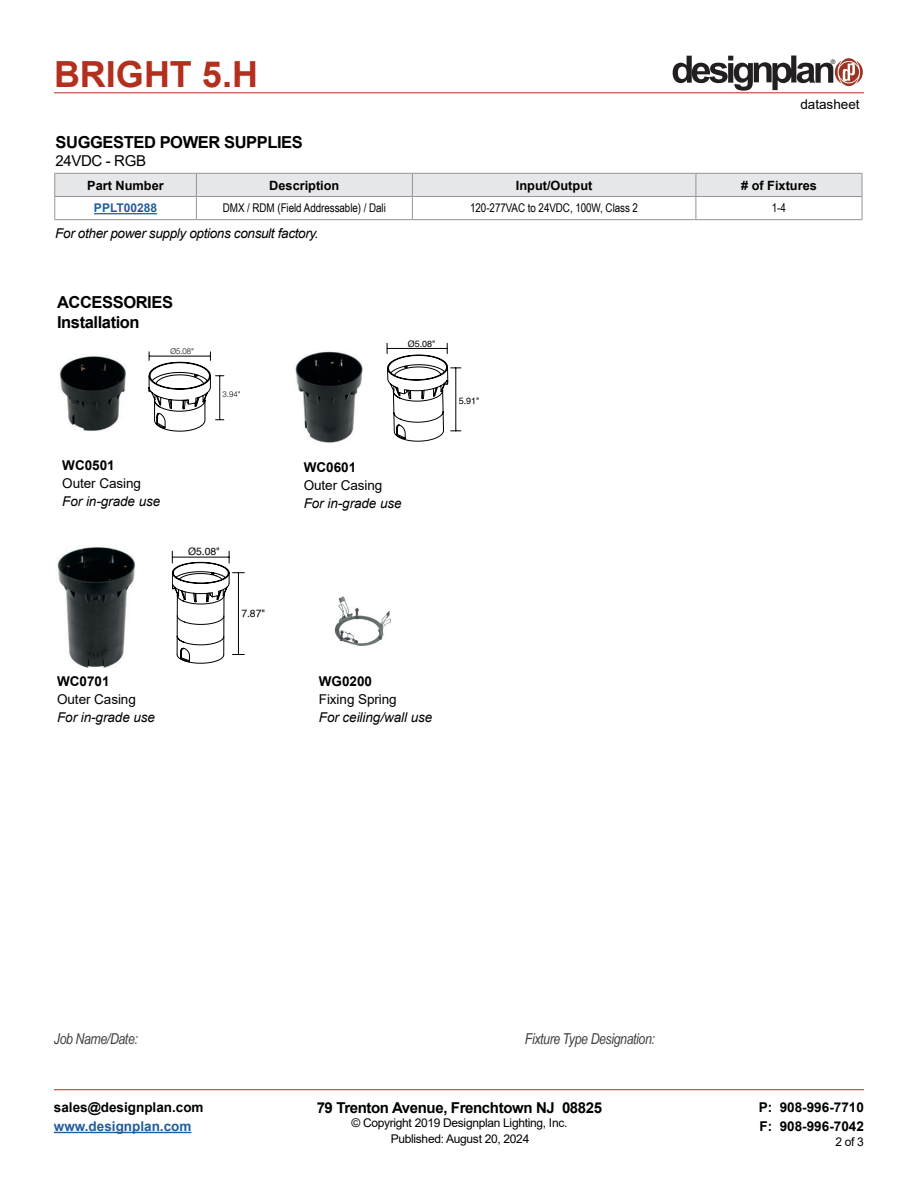
<style>
.page{position:relative;width:918px;height:1188px;background:#fff}
.page>*{position:absolute;margin:0;border:0;box-sizing:border-box;transform-origin:0 0}
.t1{font:700 36px "Arial";color:#b32f1e}
.t2{font:700 16.5px/19.8px "Arial";letter-spacing:-.025em;color:#000}
.t3{font:italic 15px "Arial Narrow";letter-spacing:-.025em;color:#414042}
.t4{font:700 15px "Arial";letter-spacing:-.025em;color:#000}
.t5{font:15px "Arial";letter-spacing:-.025em;color:#000}
.t6{font:700 13.5px/19.5px "Arial";color:#000}
.t7{font:italic 13.5px "Arial";letter-spacing:-.005em;color:#000}
.t8{font:13.5px "Arial";letter-spacing:-.005em;color:#000}
.t9{font:italic 13.5px "Arial";letter-spacing:-.025em;color:#000}
.t10{font:700 13.5px "Arial";color:#215e9e}
.t11{font:700 12.75px "Arial";color:#000}
.t12{font:12px "Arial";letter-spacing:-.025em;color:#000}
.t13{font:12px "Arial Narrow";letter-spacing:-.005em;color:#000}
.t14{font:700 12px "Arial";color:#215e9e}
.t15{font:10.35px "Helvetica";color:#000}
.t16{font:9px "Helvetica";color:#000}
.t17{font:300 8.1px "Helvetica Neue LT Std";color:#000}
.t18{font:6.3px "Helvetica";color:#231f20}
</style>
<div class="page">
<hr style="left:54px;top:93px;width:810px;height:1px;background:#b32f1e">
<hr style="left:54px;top:1089px;width:810px;height:1px;background:#b32f1e">
<hr style="left:54px;top:1132px;width:137px;height:1px;background:#215e9e">
<svg style="left:673px;top:56px;width:190px;height:35px"></svg>
<img style="left:60px;top:356px;width:66px;height:75px">
<svg style="left:149px;top:351px;width:75px;height:80px"></svg>
<hr style="left:219px;top:376px;width:1px;height:44px;background:#000">
<img style="left:334px;top:596px;width:57px;height:50px">
<hr style="left:196px;top:219px;width:216px;height:1px;background:#939598">
<hr style="left:412px;top:219px;width:284px;height:1px;background:#939598">
<hr style="left:54px;top:219px;width:142px;height:1px;background:#939598">
<svg style="left:54px;top:173px;width:809px;height:46px"></svg>
<hr style="left:696px;top:219px;width:166px;height:1px;background:#939598">
<hr style="left:94px;top:213px;width:63px;height:1px;background:#215e9e">
<img style="left:295px;top:351px;width:68px;height:92px">
<svg style="left:387px;top:343px;width:74px;height:98px"></svg>
<hr style="left:456px;top:368px;width:1px;height:63px;background:#000">
<img style="left:57px;top:547px;width:78px;height:121px">
<svg style="left:172px;top:551px;width:72px;height:113px"></svg>
<hr style="left:238px;top:573px;width:1px;height:81px;background:#000">
<h1 class="t1" style="left:54px;top:49px;width:206px">BRIGHT 5.H</h1>
<p class="t18" style="left:831px;top:58px;width:6px">®</p>
<p class="t8" style="left:800px;top:95px;width:61px">datasheet</p>
<p class="t2" style="left:56px;top:133px;width:249px">SUGGESTED POWER SUPPLIES</p>
<p class="t5" style="left:56px;top:150px;width:92px">24VDC - RGB</p>
<p class="t11" style="left:87px;top:176px;width:78px">Part Number</p>
<p class="t11" style="left:269px;top:176px;width:72px">Description</p>
<p class="t11" style="left:516px;top:176px;width:78px">Input/Output</p>
<p class="t11" style="left:741px;top:176px;width:77px"># of Fixtures</p>
<p class="t14" style="left:94px;top:200px;width:65px">PPLT00288</p>
<p class="t13" style="left:223px;top:199px;width:165px">DMX / RDM (Field Addressable) / Dali</p>
<p class="t13" style="left:470px;top:199px;width:169px">120-277VAC to 24VDC, 100W, Class 2</p>
<p class="t13" style="left:772px;top:199px;width:16px">1-4</p>
<p class="t9" style="left:55px;top:225px;width:265px">For other power supply options consult factory.</p>
<p class="t2" style="left:57px;top:293px;width:117px">ACCESSORIES<br>Installation</p>
<p class="t17" style="left:170px;top:347px;width:25px">Ø5.08"</p>
<p class="t17" style="left:223px;top:390px;width:20px">3.94"</p>
<p class="t16" style="left:408px;top:338px;width:29px">Ø5.08"</p>
<p class="t6" style="left:62px;top:456px;width:54px">WC0501</p>
<p class="t8" style="left:62px;top:474px;width:80px">Outer Casing</p>
<p class="t7" style="left:62px;top:493px;width:100px">For in-grade use</p>
<p class="t6" style="left:57px;top:671px;width:54px">WC0701</p>
<p class="t8" style="left:57px;top:690px;width:80px">Outer Casing</p>
<p class="t7" style="left:57px;top:708px;width:100px">For in-grade use</p>
<p class="t15" style="left:188px;top:545px;width:33px">Ø5.08"</p>
<p class="t15" style="left:241px;top:607px;width:25px">7.87"</p>
<p class="t6" style="left:304px;top:457px;width:54px">WC0601</p>
<p class="t8" style="left:304px;top:476px;width:80px">Outer Casing</p>
<p class="t7" style="left:304px;top:494px;width:100px">For in-grade use</p>
<p class="t6" style="left:319px;top:671px;width:55px">WG0200</p>
<p class="t8" style="left:319px;top:690px;width:79px">Fixing Spring</p>
<p class="t7" style="left:319px;top:708px;width:115px">For ceiling/wall use</p>
<p class="t16" style="left:459px;top:396px;width:22px">5.91"</p>
<p class="t3" style="left:54px;top:1028px;width:85px">Job Name/Date:</p>
<p class="t3" style="left:525px;top:1029px;width:132px">Fixture Type Designation:</p>
<p class="t6" style="left:54px;top:1097px;width:151px">sales@designplan.com</p>
<p class="t10" style="left:54px;top:1117px;width:139px">www.designplan.com</p>
<p class="t4" style="left:317px;top:1097px;width:287px">79 Trenton Avenue, Frenchtown NJ 08825</p>
<p class="t12" style="left:351px;top:1115px;width:217px">© Copyright 2019 Designplan Lighting, Inc.</p>
<p class="t6" style="left:759px;top:1097px;width:107px">P: 908-996-7710<br>F: 908-996-7042</p>
<p class="t12" style="left:391px;top:1130px;width:140px">Published: August 20, 2024</p>
<p class="t12" style="left:835px;top:1133px;width:30px">2 of 3</p>
</div>
